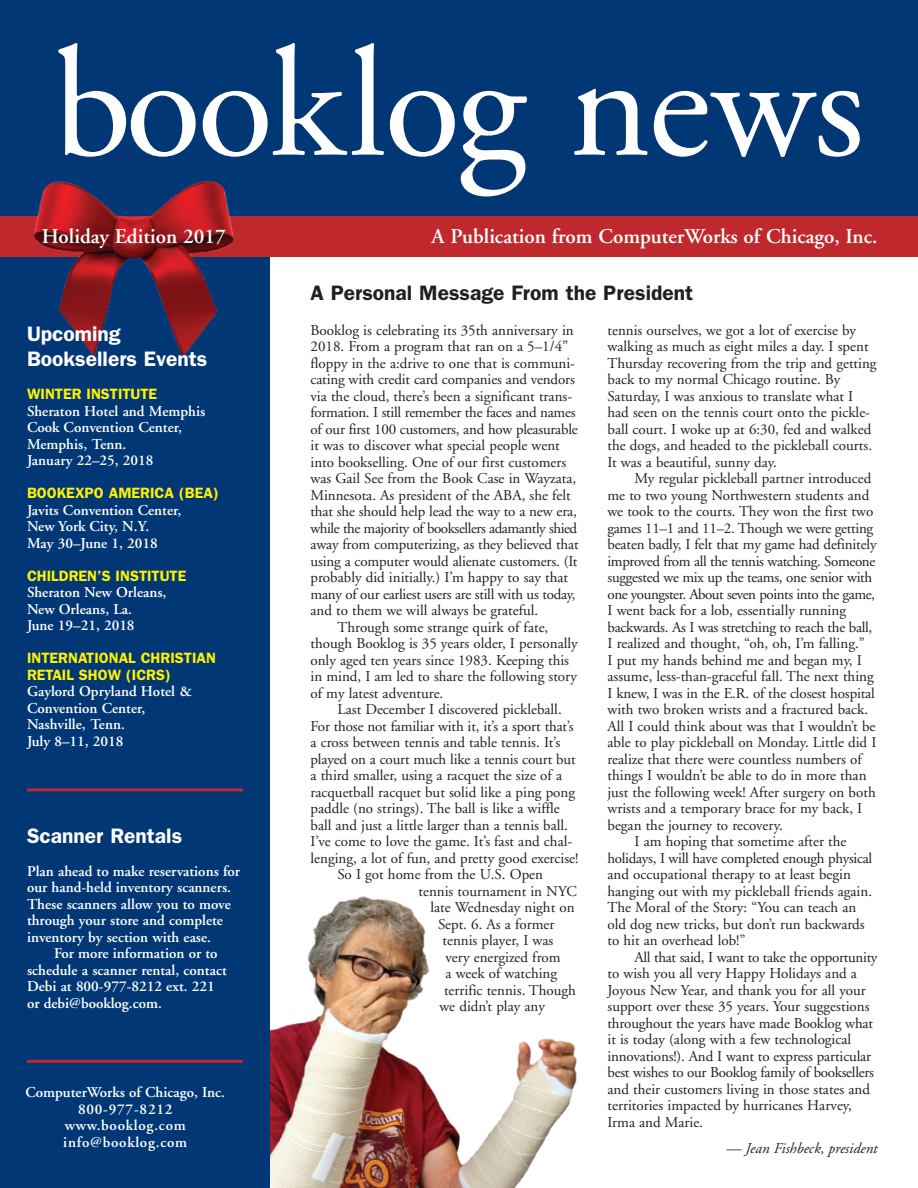
<style>
.page{position:relative;width:918px;height:1188px;background:#fff}
.page>*{position:absolute;margin:0;border:0;box-sizing:border-box;transform-origin:0 0}
.t1{font:156px "Adobe Garamond";letter-spacing:-.015em;color:#fff}
.t2{font:600 21px "Adobe Garamond";color:#fff}
.t3{font:600 21px "Franklin Gothic";color:#fff}
.Headline{font:600 21px "Franklin Gothic";color:#231f20}
.Body_Text{font:15px/16.5px "Adobe Garamond";color:#231f20}
.Sidebar_text{font:600 15px/16.5px "Adobe Garamond";color:#fff}
.Subhead-Yellow{font:600 15px/16.5px "Franklin Gothic";color:#fff101}
.Sidebar_text-2{font:600 15px "Adobe Garamond";letter-spacing:.05em;color:#fff}
.Body_Text-2{font:italic 15px "Adobe Garamond";color:#231f20}
</style>
<div class="page">
<img style="left:270px;top:896px;width:307px;height:292px">
<div style="left:0;top:254px;width:270px;height:934px;background:#013775"></div>
<div style="left:0;top:216px;width:918px;height:40px;background:#bf292e"></div>
<div style="left:0;top:0;width:918px;height:216px;background:#013775"></div>
<img style="left:32px;top:180px;width:203px;height:177px">
<hr style="left:27px;top:1060px;width:216px;height:3px;background:#bf292e">
<hr style="left:27px;top:788px;width:216px;height:3px;background:#bf292e">
<p class="t1" style="left:54px;top:22px;width:812px">booklog news</p>
<p class="t2" style="left:42px;top:225px;width:186px">Holiday Edition 2017</p>
<p class="t2" style="left:432px;top:225px;width:447px">A Publication from ComputerWorks of Chicago, Inc.</p>
<p class="Headline" style="left:310px;top:281px;width:384px">A Personal Message From the President</p>
<p class="t3" style="left:27px;top:321px;width:95px">Upcoming</p>
<p class="t3" style="left:27px;top:347px;width:182px">Booksellers Events</p>
<p class="Subhead-Yellow" style="left:27px;top:385px;width:132px">WINTER INSTITUTE</p>
<p class="Sidebar_text" style="left:27px;top:403px;width:180px">Sheraton Hotel and Memphis</p>
<p class="Sidebar_text" style="left:27px;top:419px;width:157px">Cook Convention Center,</p>
<p class="Sidebar_text" style="left:27px;top:436px;width:101px">Memphis, Tenn.</p>
<p class="Sidebar_text" style="left:27px;top:452px;width:128px">January 22–25, 2018</p>
<p class="Subhead-Yellow" style="left:27px;top:484px;width:193px">BOOKEXPO AMERICA (BEA)</p>
<p class="Sidebar_text" style="left:27px;top:502px;width:156px">Javits Convention Center,</p>
<p class="Sidebar_text" style="left:27px;top:518px;width:124px">New York City, N.Y.</p>
<p class="Sidebar_text" style="left:27px;top:535px;width:132px">May 30–June 1, 2018</p>
<p class="Subhead-Yellow" style="left:27px;top:567px;width:161px">CHILDREN’S INSTITUTE</p>
<p class="Sidebar_text" style="left:27px;top:584px;width:141px">Sheraton New Orleans,</p>
<p class="Sidebar_text" style="left:27px;top:601px;width:106px">New Orleans, La.</p>
<p class="Sidebar_text" style="left:27px;top:617px;width:109px">June 19–21, 2018</p>
<p class="Subhead-Yellow" style="left:27px;top:649px;width:191px">INTERNATIONAL CHRISTIAN<br>RETAIL SHOW (ICRS)</p>
<p class="Sidebar_text" style="left:27px;top:683px;width:166px">Gaylord Opryland Hotel &amp;<br>Convention Center,</p>
<p class="Sidebar_text" style="left:27px;top:716px;width:99px">Nashville, Tenn.</p>
<p class="Sidebar_text" style="left:27px;top:733px;width:98px">July 8–11, 2018</p>
<p class="t3" style="left:27px;top:823px;width:157px">Scanner Rentals</p>
<p class="Sidebar_text" style="left:27px;top:863px;width:215px">Plan ahead to make reservations for our hand-held inventory scanners.<br>These scanners allow you to move through your store and complete inventory by section with ease.</p>
<p class="Sidebar_text" style="left:27px;top:946px;width:201px;text-indent:27px">For more information or to schedule a scanner rental, contact<br>Debi at 800-977-8212 ext. 221</p>
<p class="Sidebar_text" style="left:27px;top:995px;width:136px">or debi@booklog.com.</p>
<p class="Sidebar_text" style="left:25px;top:1085px;width:201px">ComputerWorks of Chicago, Inc.</p>
<p class="Sidebar_text-2" style="left:78px;top:1101px;width:96px">800-977-8212</p>
<p class="Sidebar_text-2" style="left:65px;top:1117px;width:123px">www.booklog.com</p>
<p class="Sidebar_text-2" style="left:63px;top:1134px;width:125px">info@booklog.com</p>
<p class="Body_Text" style="left:310px;top:322px;width:270px">Booklog is celebrating its 35th anniversary in 2018. From a program that ran on a 5–1/4” floppy in the a:drive to one that is communi&shy;cating with credit card companies and vendors via the cloud, there’s been a significant trans&shy;formation. I still remember the faces and names of our first 100 customers, and how pleasurable it was to discover what special people went into bookselling. One of our first customers was Gail See from the Book Case in Wayzata, Minnesota. As president of the ABA, she felt that she should help lead the way to a new era, while the majority of booksellers adamantly shied away from computerizing, as they believed that using a computer would alienate customers. (It probably did initially.) I’m happy to say that many of our earliest users are still with us today, and to them we will always be grateful.</p>
<p class="Body_Text" style="left:310px;top:619px;width:269px;text-indent:27px">Through some strange quirk of fate, though Booklog is 35 years older, I personally only aged ten years since 1983. Keeping this in mind, I am led to share the following story of my latest adventure.</p>
<p class="Body_Text" style="left:310px;top:702px;width:269px;text-indent:27px">Last December I discovered pickleball.<br>For those not familiar with it, it’s a sport that’s a cross between tennis and table tennis. It’s played on a court much like a tennis court but a third smaller, using a racquet the size of a racquetball racquet but solid like a ping pong paddle (no strings). The ball is like a wiffle ball and just a little larger than a tennis ball.<br>I’ve come to love the game. It’s fast and chal&shy;lenging, a lot of fun, and pretty good exercise!</p>
<p class="Body_Text" style="left:338px;top:867px;width:207px">So I got home from the U.S. Open</p>
<p class="Body_Text" style="left:418px;top:883px;width:160px">tennis tournament in NYC</p>
<p class="Body_Text" style="left:430px;top:900px;width:146px">late Wednesday night on</p>
<p class="Body_Text" style="left:438px;top:916px;width:118px">Sept. 6. As a former</p>
<p class="Body_Text" style="left:442px;top:933px;width:112px">tennis player, I was</p>
<p class="Body_Text" style="left:446px;top:949px;width:117px">very energized from</p>
<p class="Body_Text" style="left:446px;top:966px;width:113px">a week of watching</p>
<p class="Body_Text" style="left:444px;top:982px;width:133px">terrific tennis. Though</p>
<p class="Body_Text" style="left:440px;top:999px;width:107px">we didn’t play any</p>
<p class="Body_Text" style="left:608px;top:322px;width:271px">tennis ourselves, we got a lot of exercise by walking as much as eight miles a day. I spent Thursday recovering from the trip and getting back to my normal Chicago routine. By Saturday, I was anxious to translate what I had seen on the tennis court onto the pickle&shy;ball court. I woke up at 6:30, fed and walked the dogs, and headed to the pickleball courts.<br>It was a beautiful, sunny day.</p>
<p class="Body_Text" style="left:608px;top:471px;width:271px;text-indent:27px">My regular pickleball partner introduced me to two young Northwestern students and we took to the courts. They won the first two games 11–1 and 11–2. Though we were getting beaten badly, I felt that my game had definitely improved from all the tennis watching. Someone suggested we mix up the teams, one senior with one youngster. About seven points into the game, I went back for a lob, essentially running backwards. As I was stretching to reach the ball, I realized and thought, “oh, oh, I’m falling.”</p>
<p class="Body_Text" style="left:608px;top:652px;width:270px">I put my hands behind me and began my, I assume, less-than-graceful fall. The next thing I knew, I was in the E.R. of the closest hospital with two broken wrists and a fractured back.<br>All I could think about was that I wouldn’t be able to play pickleball on Monday. Little did I realize that there were countless numbers of things I wouldn’t be able to do in more than just the following week! After surgery on both wrists and a temporary brace for my back, I began the journey to recovery.</p>
<p class="Body_Text" style="left:634px;top:834px;width:214px">I am hoping that sometime after the</p>
<p class="Body_Text" style="left:608px;top:850px;width:266px">holidays, I will have completed enough physical and occupational therapy to at least begin hanging out with my pickleball friends again.<br>The Moral of the Story: “You can teach an old dog new tricks, but don’t run backwards to hit an overhead lob!”</p>
<p class="Body_Text" style="left:608px;top:949px;width:272px;text-indent:27px">All that said, I want to take the opportunity to wish you all very Happy Holidays and a Joyous New Year, and thank you for all your support over these 35 years. Your suggestions throughout the years have made Booklog what it is today (along with a few technological innovations!). And I want to express particular best wishes to our Booklog family of booksellers and their customers living in those states and territories impacted by hurricanes Harvey, Irma and Marie.</p>
<p class="Body_Text-2" style="left:727px;top:1140px;width:152px">— Jean Fishbeck, president</p>
</div>
